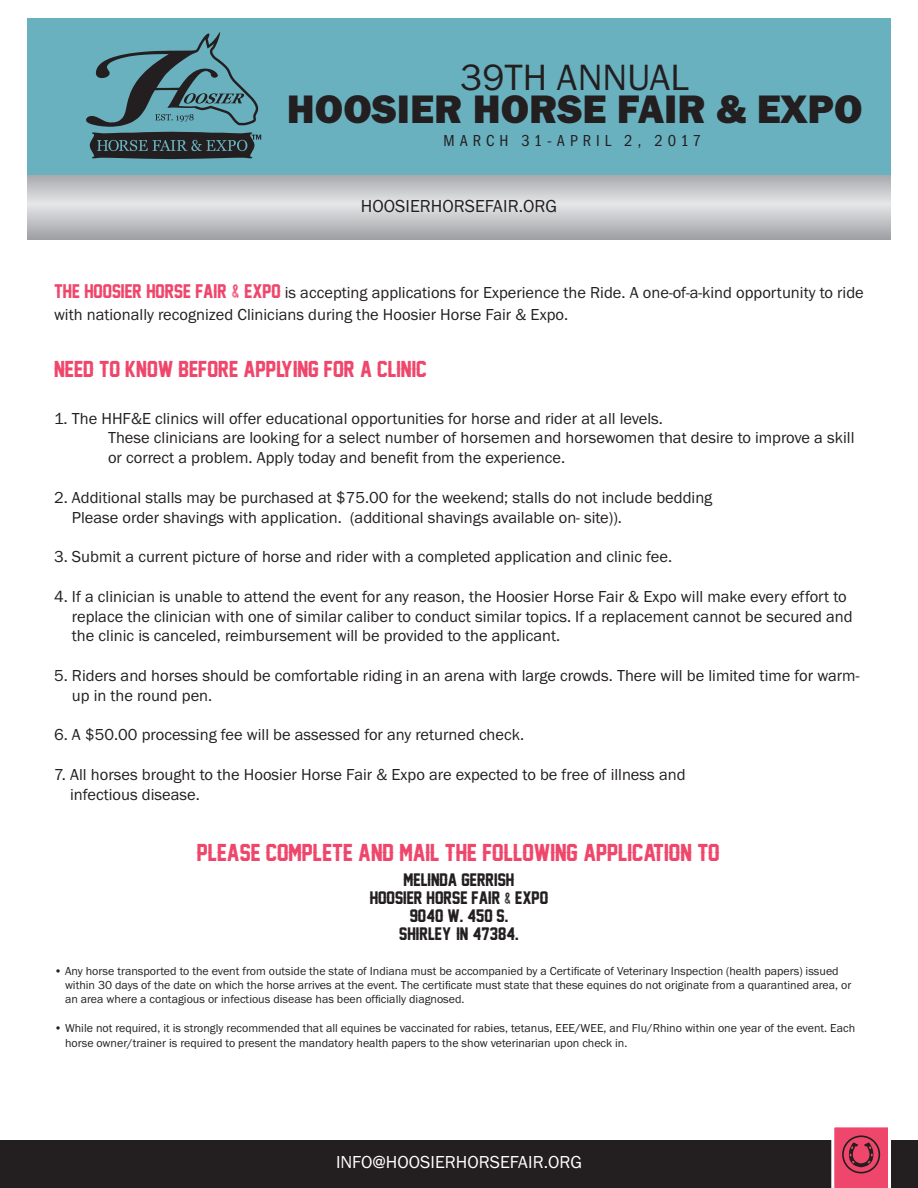
<style>
.page{position:relative;width:918px;height:1188px;background:#fff}
.page>*{position:absolute;margin:0;border:0;box-sizing:border-box;transform-origin:0 0}
.t1{font:800 41.25px "FS Franklin Gothic H";color:#231f20}
.t2{font:37.95px "FS Franklin Gothic";color:#231f20}
.Titles{font:22.35px "Legend M54";color:#ef476b}
.Titles-2{font:21px "Legend M54";color:#ef476b}
.t3{font:18px "FS Franklin Gothic";color:#fff}
.t4{font:18px "FS Franklin Gothic";color:#231f20}
.Titles-3{font:16.5px/19.8px "FS Franklin Gothic";color:#231f20}
.Titles-4{font:16.5px/18px "Legend M54";color:#231f20;text-align:center}
.t5{font:16.5px "FS Franklin Gothic Cond";letter-spacing:.3em;color:#231f20}
.t6{font:12px/14.4px "FS Franklin Gothic";color:#231f20}
.s1{font-family:"Legend M54";font-size:18px;color:#ef476b}
.s2{font-family:"Old Press";font-size:19.5px;color:#ef476b}
.s3{font-family:"Old Press"}
.s4{font-family:"FS Franklin Gothic H";font-weight:800}
</style>
<div class="page">
<div style="left:0;top:1140px;width:918px;height:48px;background:#231f20"></div>
<svg style="left:831px;top:1127px;width:60px;height:61px;background:#d95672"></svg>
<div style="left:27px;top:18px;width:864px;height:169px;background:#69b1bf"></div>
<svg style="left:27px;top:176px;width:864px;height:63px;background:#c4c5c8"></svg>
<svg style="left:86px;top:32px;width:175px;height:127px"></svg>
<h2 class="t2" style="left:460px;top:56px;width:231px">39TH ANNUAL</h2>
<h1 class="t1" style="left:287px;top:85px;width:577px">HOOSIER HORSE FAIR &amp; EXPO</h1>
<p class="t5" style="left:444px;top:132px;width:259px">MARCH 31-APRIL 2, 2017</p>
<p class="t4" style="left:361px;top:196px;width:198px">HOOSIERHORSEFAIR.ORG</p>
<p class="Titles-3" style="left:54px;top:282px;width:811px;line-height:21.8px"><span class="s1">THE HOOSIER HORSE FAIR</span> <span class="s2">&amp;</span> <span class="s1">EXPO</span> is accepting applications for Experience the Ride. A one-of-a-kind opportunity to ride with nationally recognized Clinicians during the Hoosier Horse Fair &amp; Expo.</p>
<p class="Titles-2" style="left:54px;top:358px;width:376px">NEED TO KNOW BEFORE APPLYING FOR A CLINIC:</p>
<p class="Titles-3" style="left:54px;top:408px;width:611px">1. The HHF&amp;E clinics will offer educational opportunities for horse and rider at all levels.</p>
<p class="Titles-3" style="left:108px;top:428px;width:748px">These clinicians are looking for a select number of horsemen and horsewomen that desire to improve a skill or correct a problem. Apply today and benefit from the experience.</p>
<p class="Titles-3" style="left:72px;top:488px;width:642px;text-indent:-18px">2. Additional stalls may be purchased at $75.00 for the weekend; stalls do not include bedding<br>Please order shavings with application. (additional shavings available on- site)).</p>
<p class="Titles-3" style="left:54px;top:547px;width:620px">3. Submit a current picture of horse and rider with a completed application and clinic fee.</p>
<p class="Titles-3" style="left:72px;top:587px;width:782px;text-indent:-18px">4. If a clinician is unable to attend the event for any reason, the Hoosier Horse Fair &amp; Expo will make every effort to replace the clinician with one of similar caliber to conduct similar topics. If a replacement cannot be secured and the clinic is canceled, reimbursement will be provided to the applicant.</p>
<p class="Titles-3" style="left:72px;top:666px;width:789px;text-indent:-18px">5. Riders and horses should be comfortable riding in an arena with large crowds. There will be limited time for warm&shy;up in the round pen.</p>
<p class="Titles-3" style="left:54px;top:725px;width:472px">6. A $50.00 processing fee will be assessed for any returned check.</p>
<p class="Titles-3" style="left:70px;top:765px;width:617px;text-indent:-16px">7. All horses brought to the Hoosier Horse Fair &amp; Expo are expected to be free of illness and infectious disease.</p>
<p class="Titles" style="left:197px;top:840px;width:526px">PLEASE COMPLETE AND MAIL THE FOLLOWING APPLICATION TO:</p>
<p class="Titles-4" style="left:370px;top:871px;width:180px">MELINDA GERRISH<br>HOOSIER HORSE FAIR <span class="s3">&amp;</span> EXPO<br>9040 W. 450 S.<br>SHIRLEY, IN 47384.</p>
<p class="t6" style="left:65px;top:964px;width:788px;text-indent:-11px"><span class="s4">•</span> Any horse transported to the event from outside the state of Indiana must be accompanied by a Certificate of Veterinary Inspection (health papers) issued within 30 days of the date on which the horse arrives at the event. The certificate must state that these equines do not originate from a quarantined area, or an area where a contagious or infectious disease has been officially diagnosed.</p>
<p class="t6" style="left:65px;top:1021px;width:792px;text-indent:-11px"><span class="s4">•</span> While not required, it is strongly recommended that all equines be vaccinated for rabies, tetanus, EEE/WEE, and Flu/Rhino within one year of the event. Each horse owner/trainer is required to present the mandatory health papers to the show veterinarian upon check in.</p>
<p class="t3" style="left:336px;top:1152px;width:247px">INFO@HOOSIERHORSEFAIR.ORG</p>
</div>
